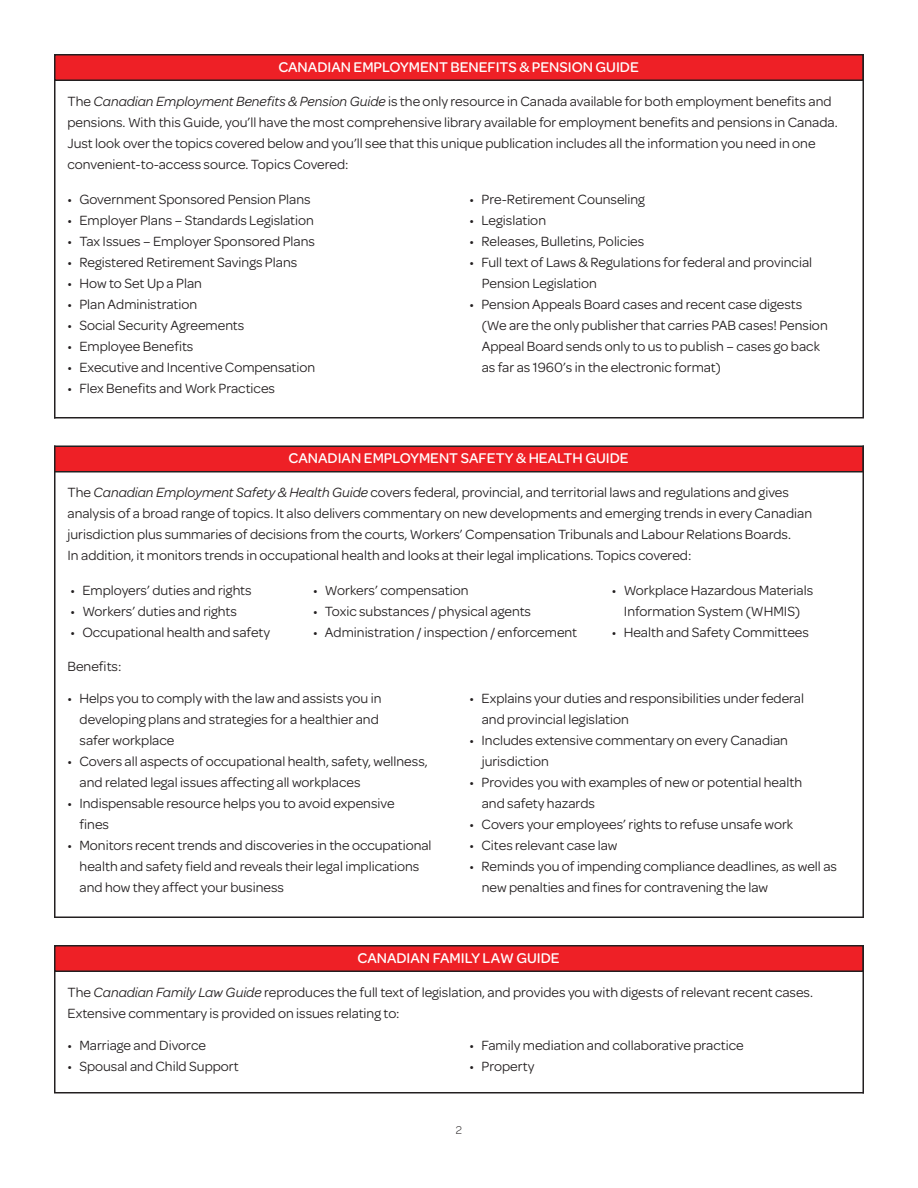
<style>
.page{position:relative;width:918px;height:1188px;background:#fff}
.page>*{position:absolute;margin:0;border:0;box-sizing:border-box;transform-origin:0 0}
.t1{font:500 15px "Omnes";color:#fff}
.t2{font:14.25px/21px "Omnes";color:#231f20}
.t3{font:300 12px "Omnes";color:#231f20}
.s1{font-style:italic}
</style>
<div class="page">
<hr style="left:54px;top:54px;width:2px;height:364px;background:#231f20">
<div style="left:55px;top:55px;width:808px;height:25px;background:#ee2026"></div>
<div style="left:54px;top:54px;width:810px;height:27px;border:2px solid #231f20"></div>
<hr style="left:862px;top:54px;width:2px;height:363px;background:#231f20">
<hr style="left:54px;top:417px;width:810px;height:1px;background:#231f20">
<hr style="left:54px;top:446px;width:2px;height:471px;background:#231f20">
<div style="left:55px;top:446px;width:808px;height:26px;background:#ee2026"></div>
<div style="left:54px;top:446px;width:810px;height:26px;border:2px solid #231f20"></div>
<hr style="left:862px;top:446px;width:2px;height:472px;background:#231f20">
<hr style="left:54px;top:916px;width:810px;height:2px;background:#231f20">
<hr style="left:54px;top:945px;width:2px;height:147px;background:#231f20">
<div style="left:55px;top:946px;width:808px;height:25px;background:#ee2026"></div>
<div style="left:54px;top:945px;width:810px;height:27px;border:2px solid #231f20"></div>
<hr style="left:862px;top:945px;width:2px;height:149px;background:#231f20">
<hr style="left:54px;top:1092px;width:810px;height:2px;background:#231f20">
<p class="t1" style="left:278px;top:57px;width:362px">CANADIAN EMPLOYMENT BENEFITS &amp; PENSION GUIDE</p>
<p class="t2" style="left:68px;top:90px;width:766px">The <span class="s1">Canadian Employment Benefits &amp; Pension Guide</span> is the only resource in Canada available for both employment benefits and</p>
<p class="t2" style="left:68px;top:111px;width:772px">pensions. With this Guide, you’ll have the most comprehensive library available for employment benefits and pensions in Canada.<br>Just look over the topics covered below and you’ll see that this unique publication includes all the information you need in one</p>
<p class="t2" style="left:68px;top:153px;width:283px">convenient-to-access source. Topics Covered:</p>
<p class="t2" style="left:68px;top:188px;width:245px">• Government Sponsored Pension Plans</p>
<p class="t2" style="left:68px;top:209px;width:248px">• Employer Plans – Standards Legislation</p>
<p class="t2" style="left:68px;top:230px;width:249px">• Tax Issues – Employer Sponsored Plans</p>
<p class="t2" style="left:68px;top:251px;width:231px">• Registered Retirement Savings Plans</p>
<p class="t2" style="left:68px;top:272px;width:136px">• How to Set Up a Plan</p>
<p class="t2" style="left:68px;top:293px;width:131px">• Plan Administration</p>
<p class="t2" style="left:68px;top:314px;width:178px">• Social Security Agreements</p>
<p class="t2" style="left:68px;top:335px;width:127px">• Employee Benefits</p>
<p class="t2" style="left:68px;top:356px;width:249px">• Executive and Incentive Compensation</p>
<p class="t2" style="left:68px;top:377px;width:209px">• Flex Benefits and Work Practices</p>
<p class="t2" style="left:470px;top:188px;width:177px">• Pre-Retirement Counseling</p>
<p class="t2" style="left:470px;top:209px;width:78px">• Legislation</p>
<p class="t2" style="left:470px;top:230px;width:176px">• Releases, Bulletins, Policies</p>
<p class="t2" style="left:470px;top:251px;width:344px">• Full text of Laws &amp; Regulations for federal and provincial</p>
<p class="t2" style="left:482px;top:272px;width:117px">Pension Legislation</p>
<p class="t2" style="left:482px;top:293px;width:348px;text-indent:-12px">• Pension Appeals Board cases and recent case digests (We are the only publisher that carries PAB cases! Pension Appeal Board sends only to us to publish – cases go back as far as 1960’s in the electronic format)</p>
<p class="t1" style="left:289px;top:448px;width:342px">CANADIAN EMPLOYMENT SAFETY &amp; HEALTH GUIDE</p>
<p class="t2" style="left:68px;top:481px;width:723px">The <span class="s1">Canadian Employment Safety &amp; Health Guide</span> covers federal, provincial, and territorial laws and regulations and gives</p>
<p class="t2" style="left:68px;top:502px;width:746px">analysis of a broad range of topics. It also delivers commentary on new developments and emerging trends in every Canadian</p>
<p class="t2" style="left:68px;top:523px;width:725px">jurisdiction plus summaries of decisions from the courts, Workers’ Compensation Tribunals and Labour Relations Boards.</p>
<p class="t2" style="left:68px;top:544px;width:625px">In addition, it monitors trends in occupational health and looks at their legal implications. Topics covered:</p>
<p class="t2" style="left:70px;top:579px;width:183px">• Employers’ duties and rights</p>
<p class="t2" style="left:70px;top:600px;width:168px">• Workers’ duties and rights</p>
<p class="t2" style="left:70px;top:621px;width:201px">• Occupational health and safety</p>
<p class="t2" style="left:313px;top:579px;width:157px">• Workers’ compensation</p>
<p class="t2" style="left:313px;top:600px;width:220px">• Toxic substances / physical agents</p>
<p class="t2" style="left:313px;top:621px;width:266px">• Administration / inspection / enforcement</p>
<p class="t2" style="left:612px;top:579px;width:203px">• Workplace Hazardous Materials</p>
<p class="t2" style="left:624px;top:600px;width:178px">Information System (WHMIS)</p>
<p class="t2" style="left:612px;top:621px;width:199px">• Health and Safety Committees</p>
<p class="t2" style="left:68px;top:655px;width:55px">Benefits:</p>
<p class="t2" style="left:80px;top:687px;width:303px;text-indent:-12px">• Helps you to comply with the law and assists you in developing plans and strategies for a healthier and safer workplace</p>
<p class="t2" style="left:80px;top:750px;width:350px;text-indent:-12px">• Covers all aspects of occupational health, safety, wellness, and related legal issues affecting all workplaces</p>
<p class="t2" style="left:80px;top:792px;width:317px;text-indent:-12px">• Indispensable resource helps you to avoid expensive fines</p>
<p class="t2" style="left:80px;top:834px;width:354px;text-indent:-12px">• Monitors recent trends and discoveries in the occupational health and safety field and reveals their legal implications and how they affect your business</p>
<p class="t2" style="left:482px;top:687px;width:324px;text-indent:-12px">• Explains your duties and responsibilities under federal and provincial legislation</p>
<p class="t2" style="left:482px;top:729px;width:308px;text-indent:-12px">• Includes extensive commentary on every Canadian jurisdiction</p>
<p class="t2" style="left:482px;top:771px;width:322px;text-indent:-12px">• Provides you with examples of new or potential health and safety hazards</p>
<p class="t2" style="left:470px;top:813px;width:325px">• Covers your employees’ rights to refuse unsafe work</p>
<p class="t2" style="left:470px;top:834px;width:149px">• Cites relevant case law</p>
<p class="t2" style="left:470px;top:855px;width:369px">• Reminds you of impending compliance deadlines, as well as</p>
<p class="t2" style="left:482px;top:876px;width:288px">new penalties and fines for contravening the law</p>
<p class="t1" style="left:358px;top:948px;width:204px">CANADIAN FAMILY LAW GUIDE</p>
<p class="t2" style="left:68px;top:981px;width:747px">The <span class="s1">Canadian Family Law Guide</span> reproduces the full text of legislation, and provides you with digests of relevant recent cases.<br>Extensive commentary is provided on issues relating to:</p>
<p class="t2" style="left:68px;top:1034px;width:140px">• Marriage and Divorce</p>
<p class="t2" style="left:68px;top:1055px;width:173px">• Spousal and Child Support</p>
<p class="t2" style="left:470px;top:1034px;width:275px">• Family mediation and collaborative practice</p>
<p class="t2" style="left:470px;top:1055px;width:66px">• Property</p>
<p class="t3" style="left:456px;top:1122px;width:8px">2</p>
</div>
